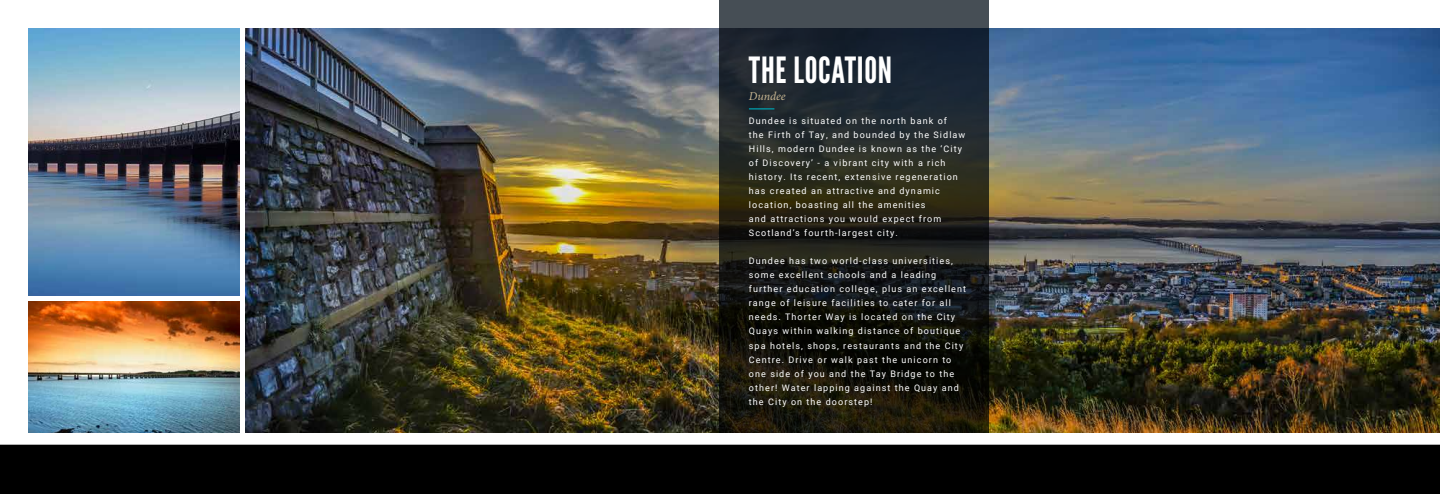
<style>
.page{position:relative;width:1440px;height:494px;background:#fff}
.page>*{position:absolute;margin:0;border:0;box-sizing:border-box;transform-origin:0 0}
.t1{font:36px "League Gothic";letter-spacing:.02em;color:#fff}
.t2{font:italic 12px "Minion Pro";letter-spacing:-.005em;color:#c9b792}
.t3{font:9px/14px "Roboto";letter-spacing:.12em;color:#fff}
</style>
<div class="page">
<img style="left:246px;top:28px;width:1194px;height:404px">
<svg style="left:719px;top:0;width:270px;height:432px"></svg>
<img style="left:28px;top:28px;width:212px;height:268px">
<img style="left:28px;top:301px;width:212px;height:131px">
<div style="left:0;top:444px;width:1440px;height:49px;background:#000"></div>
<svg style="left:749px;top:108px;width:25px;height:1px"></svg>
<h1 class="t1" style="left:749px;top:49px;width:145px">THE LOCATION</h1>
<h2 class="t2" style="left:749px;top:88px;width:38px">Dundee</h2>
<p class="t3" style="left:749px;top:113px;width:218px">Dundee is situated on the north bank of<br>the Firth of Tay, and bounded by the Sidlaw Hills, modern Dundee is known as the ‘City of Discovery’ - a vibrant city with a rich history. Its recent, extensive regeneration has created an attractive and dynamic location, boasting all the amenities<br>and attractions you would expect from Scotland’s fourth-largest city.</p>
<p class="t3" style="left:749px;top:253px;width:219px">Dundee has two world-class universities, some excellent schools and a leading further education college, plus an excellent range of leisure facilities to cater for all needs. Thorter Way is located on the City Quays within walking distance of boutique spa hotels, shops, restaurants and the City Centre. Drive or walk past the unicorn to one side of you and the Tay Bridge to the other! Water lapping against the Quay and the City on the doorstep!</p>
</div>
